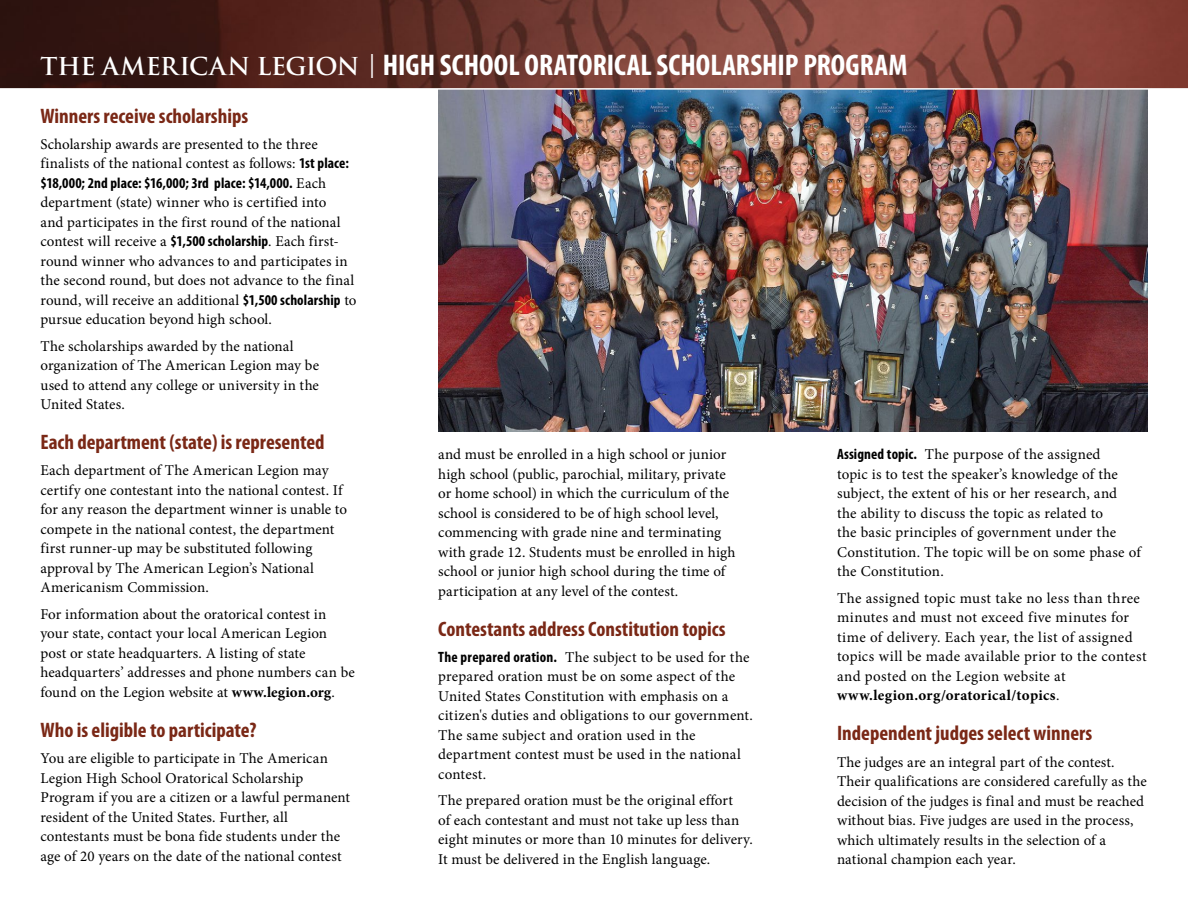
<style>
.page{position:relative;width:1188px;height:918px;background:#fff}
.page>*{position:absolute;margin:0;border:0;box-sizing:border-box;transform-origin:0 0}
.Brochure_Title{font:700 condensed 30px "Myriad Pro";color:#fff}
.Heading{font:700 condensed 21px "Myriad Pro";color:#7a2816}
.Body{font:15px/19.5px "Minion Pro";letter-spacing:.005em;color:#000}
.Body-2{font:15px/19.5px "Minion Pro";letter-spacing:.025em;color:#000}
.s1{font-family:"Trajan Pro";font-stretch:normal;font-size:24px}
.s2{font-family:"Myriad Pro";font-weight:700;font-stretch:condensed}
.s3{font-weight:700}
</style>
<div class="page">
<img style="left:438px;top:90px;width:709px;height:342px">
<svg style="left:0;top:0;width:1188px;height:90px;background:#6c3831"></svg>
<p class="Brochure_Title" style="left:40px;top:49px;width:869px"><span class="s1">THE AMERICAN LEGION |</span> HIGH SCHOOL ORATORICAL SCHOLARSHIP PROGRAM</p>
<p class="Heading" style="left:40px;top:104px;width:209px">Winners receive scholarships</p>
<p class="Body" style="left:40px;top:134px;width:318px">Scholarship awards are presented to the three finalists of the national contest as follows: <span class="s2">1st place: $18,000; 2nd place: $16,000; 3rd place: $14,000.</span> Each department (state) winner who is certified into<br>and participates in the first round of the national contest will receive a <span class="s2">$1,500 scholarship</span>. Each first&shy;round winner who advances to and participates in the second round, but does not advance to the final round, will receive an additional <span class="s2">$1,500 scholarship</span> to pursue education beyond high school.</p>
<p class="Body" style="left:40px;top:336px;width:280px">The scholarships awarded by the national organization of The American Legion may be used to attend any college or university in the United States.</p>
<p class="Heading" style="left:40px;top:431px;width:286px">Each department (state) is represented</p>
<p class="Body" style="left:40px;top:461px;width:308px">Each department of The American Legion may certify one contestant into the national contest. If for any reason the department winner is unable to compete in the national contest, the department first runner-up may be substituted following approval by The American Legion’s National Americanism Commission.</p>
<p class="Body" style="left:40px;top:604px;width:316px">For information about the oratorical contest in your state, contact your local American Legion post or state headquarters. A listing of state headquarters’ addresses and phone numbers can be found on the Legion website at <span class="s3">www.legion.org</span>.</p>
<p class="Heading" style="left:40px;top:718px;width:218px">Who is eligible to participate?</p>
<p class="Body" style="left:40px;top:749px;width:311px">You are eligible to participate in The American Legion High School Oratorical Scholarship Program if you are a citizen or a lawful permanent resident of the United States. Further, all contestants must be bona fide students under the age of 20 years on the date of the national contest</p>
<p class="Body" style="left:438px;top:445px;width:299px">and must be enrolled in a high school or junior high school (public, parochial, military, private or home school) in which the curriculum of the school is considered to be of high school level, commencing with grade nine and terminating with grade 12. Students must be enrolled in high school or junior high school during the time of participation at any level of the contest.</p>
<p class="Heading" style="left:438px;top:617px;width:289px">Contestants address Constitution topics</p>
<p class="Body" style="left:438px;top:647px;width:316px"><span class="s2">The prepared oration.</span> The subject to be used for the prepared oration must be on some aspect of the United States Constitution with emphasis on a citizen's duties and obligations to our government.<br>The same subject and oration used in the department contest must be used in the national contest.</p>
<p class="Body" style="left:438px;top:791px;width:316px">The prepared oration must be the original effort<br>of each contestant and must not take up less than eight minutes or more than 10 minutes for delivery.<br>It must be delivered in the English language.</p>
<p class="Body" style="left:837px;top:445px;width:305px"><span class="s2">Assigned topic.</span> The purpose of the assigned<br>topic is to test the speaker’s knowledge of the subject, the extent of his or her research, and<br>the ability to discuss the topic as related to<br>the basic principles of government under the Constitution. The topic will be on some phase of the Constitution.</p>
<p class="Body-2" style="left:837px;top:588px;width:311px">The assigned topic must take no less than three minutes and must not exceed five minutes for time of delivery. Each year, the list of assigned topics will be made available prior to the contest and posted on the Legion website at <span class="s3">www.legion.org/oratorical/topics</span>.</p>
<p class="Heading" style="left:837px;top:722px;width:257px">Independent judges select winners</p>
<p class="Body" style="left:837px;top:752px;width:311px">The judges are an integral part of the contest.<br>Their qualifications are considered carefully as the decision of the judges is final and must be reached without bias. Five judges are used in the process, which ultimately results in the selection of a national champion each year.</p>
</div>
